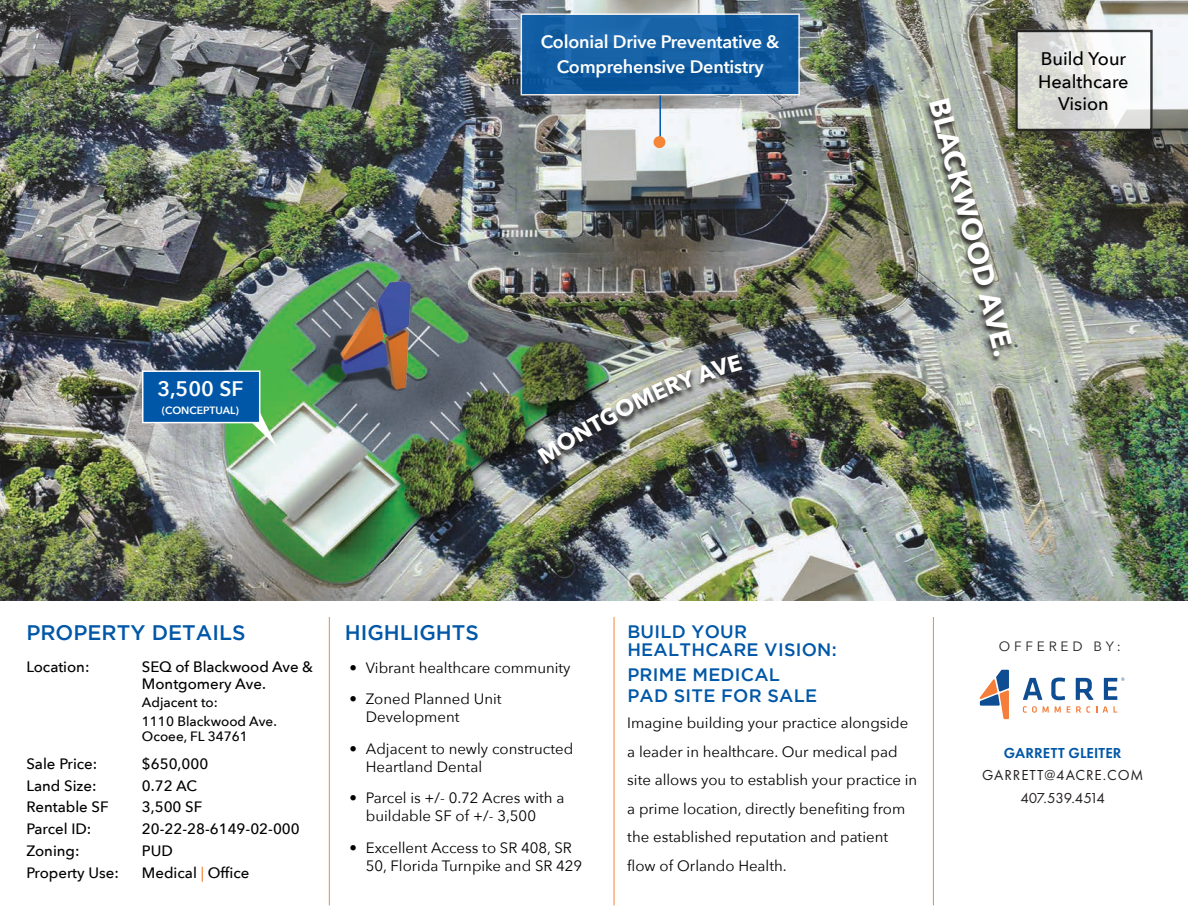
<style>
.page{position:relative;width:1188px;height:918px;background:#fff}
.page>*{position:absolute;margin:0;border:0;box-sizing:border-box;transform-origin:0 0}
.t1{font:700 28.5px "Avenir Next";color:#fff}
.t2{font:500 21px "Gotham";color:#0057a8}
.t3{font:600 21px "Avenir Next";color:#fff}
.t4{font:500 18.15px "Avenir Next";color:#000}
.t5{font:500 18px/18px "Gotham";letter-spacing:.015em;color:#0057a8}
.t6{font:600 18px/25.5px "Avenir Next";letter-spacing:-.01em;color:#fff;text-align:center}
.t7{font:15px/28.5px "Avenir Next";color:#000}
.t8{font:500 15px/16.5px "Avenir Next";color:#000}
.t9{font:15px "Futura PT";letter-spacing:.06em;color:#231f20}
.t10{font:600 15px "Futura PT";letter-spacing:.01em;color:#0057a8}
.t11{font:15px "Futura PT";letter-spacing:-.025em;color:#231f20}
.t12{font:500 13.5px/15px "Avenir Next";color:#000}
.t13{font:13.5px "Avenir Next";letter-spacing:.28em;color:#231f20}
.t14{font:600 10.5px "Avenir Next";color:#fff}
.s1{color:#f58537}
</style>
<div class="page">
<img style="left:0;top:0;width:1188px;height:601px">
<svg style="left:521px;top:13px;width:279px;height:83px;background:#1d65a6"></svg>
<svg style="left:1023px;top:678px;width:19px;height:22px"></svg>
<svg style="left:1051px;top:678px;width:14px;height:22px"></svg>
<svg style="left:1076px;top:678px;width:18px;height:22px"></svg>
<svg style="left:980px;top:670px;width:29px;height:49px"></svg>
<svg style="left:1104px;top:678px;width:20px;height:22px"></svg>
<svg style="left:1023px;top:706px;width:38px;height:7px"></svg>
<svg style="left:1067px;top:706px;width:3px;height:7px"></svg>
<svg style="left:1076px;top:706px;width:14px;height:7px"></svg>
<svg style="left:1103px;top:706px;width:14px;height:7px"></svg>
<hr style="left:329px;top:617px;width:1px;height:288px;background:#f58537">
<hr style="left:933px;top:617px;width:1px;height:288px;background:#f58537">
<hr style="left:614px;top:617px;width:1px;height:288px;background:#f58537">
<svg style="left:924px;top:98px;width:91px;height:267px;background:#979e93"></svg>
<img style="left:292px;top:245px;width:128px;height:156px">
<img style="left:535px;top:354px;width:213px;height:118px">
<hr style="left:659px;top:96px;width:2px;height:46px;background:#0057a8">
<div style="left:654px;top:136px;width:11px;height:12px;border:6px solid #f58537;border-radius:50%"></div>
<svg style="left:232px;top:390px;width:45px;height:57px;background:#77c26f"></svg>
<div style="left:142px;top:370px;width:118px;height:53px;background:#0057a8;border:2px solid #fff"></div>
<svg style="left:1015px;top:30px;width:138px;height:101px"></svg>
<img style="left:537px;top:354px;width:205px;height:110px">
<p class="t3" style="left:157px;top:371px;width:88px">3,500 SF</p>
<p class="t14" style="left:162px;top:402px;width:79px">(CONCEPTUAL)</p>
<p class="t6" style="left:541px;top:28px;width:240px">Colonial Drive Preventative &amp;<br>Comprehensive Dentistry</p>
<p class="t1" style="left:963px;top:92px;width:267px;rotate:76deg">BLACKWOOD AVE.</p>
<p class="t4" style="left:1041px;top:43px;width:87px">Build Your</p>
<p class="t4" style="left:1038px;top:66px;width:92px">Healthcare</p>
<p class="t4" style="left:1058px;top:88px;width:52px">Vision</p>
<p class="t2" style="left:26px;top:621px;width:221px">PROPERTY DETAILS</p>
<p class="t2" style="left:345px;top:621px;width:136px">HIGHLIGHTS</p>
<p class="t8" style="left:26px;top:658px;width:65px">Location:</p>
<p class="t8" style="left:142px;top:658px;width:173px">SEQ of Blackwood Ave &amp;<br>Montgomery Ave.</p>
<p class="t12" style="left:142px;top:695px;width:77px">Adjacent to:</p>
<p class="t12" style="left:142px;top:713px;width:136px">1110 Blackwood Ave.<br>Ocoee, FL 34761</p>
<p class="t8" style="left:26px;top:755px;width:72px">Sale Price:</p>
<p class="t8" style="left:142px;top:755px;width:68px">$650,000</p>
<p class="t8" style="left:26px;top:777px;width:72px">Land Size:</p>
<p class="t8" style="left:142px;top:777px;width:57px">0.72 AC</p>
<p class="t8" style="left:26px;top:798px;width:84px">Rentable SF</p>
<p class="t8" style="left:142px;top:798px;width:62px">3,500 SF</p>
<p class="t8" style="left:26px;top:820px;width:67px">Parcel ID:</p>
<p class="t8" style="left:142px;top:820px;width:159px">20-22-28-6149-02-000</p>
<p class="t8" style="left:26px;top:842px;width:55px">Zoning:</p>
<p class="t8" style="left:142px;top:842px;width:33px">PUD</p>
<p class="t8" style="left:26px;top:864px;width:94px">Property Use:</p>
<p class="t8" style="left:142px;top:864px;width:109px">Medical <span class="s1">|</span> Office</p>
<p class="t7" style="left:349px;top:653px;width:223px">• Vibrant healthcare community</p>
<p class="t7" style="left:366px;top:690px;width:137px;line-height:18px;text-indent:-16px">• Zoned Planned Unit<br>Development</p>
<p class="t7" style="left:366px;top:739px;width:209px;line-height:18px;text-indent:-16px">• Adjacent to newly constructed<br>Heartland Dental</p>
<p class="t7" style="left:366px;top:789px;width:200px;line-height:18px;text-indent:-16px">• Parcel is +/- 0.72 Acres with a buildable SF of +/- 3,500</p>
<p class="t7" style="left:366px;top:838px;width:218px;line-height:18px;text-indent:-16px">• Excellent Access to SR 408, SR<br>50, Florida Turnpike and SR 429</p>
<p class="t5" style="left:627px;top:622px;width:211px">BUILD YOUR<br>HEALTHCARE VISION:</p>
<p class="t5" style="left:627px;top:664px;width:191px;line-height:21px">PRIME MEDICAL<br>PAD SITE FOR SALE</p>
<p class="t7" style="left:627px;top:708px;width:292px">Imagine building your practice alongside a leader in healthcare. Our medical pad site allows you to establish your practice in a prime location, directly benefiting from the established reputation and patient flow of Orlando Health.</p>
<p class="t13" style="left:999px;top:635px;width:124px">OFFERED BY:</p>
<p class="t10" style="left:1004px;top:744px;width:119px">GARRETT GLEITER</p>
<p class="t9" style="left:982px;top:767px;width:163px">GARRETT@4ACRE.COM</p>
<p class="t11" style="left:1020px;top:789px;width:86px">407.539.4514</p>
</div>
